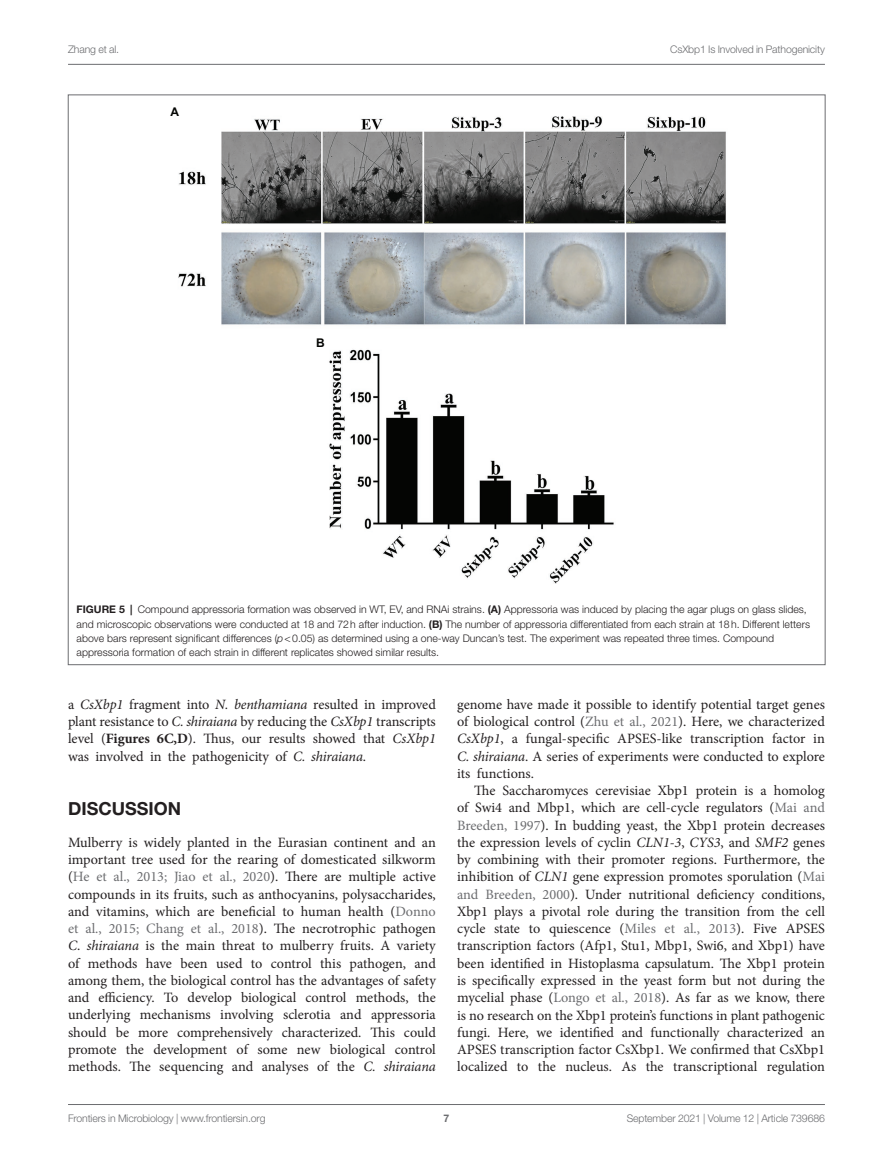
<style>
.page{position:relative;width:893px;height:1170px;background:#fff}
.page>*{position:absolute;margin:0;border:0;box-sizing:border-box;transform-origin:0 0}
.HEAD_1{font:700 18px "Helvetica Neue LT Std";color:#231f20}
.TEXT_FLUSH{font:14.25px/17.2px "Minion Pro";letter-spacing:-.005em;color:#231f20;text-align:justify}
.TEXT{font:14.25px/17.2px "Minion Pro";color:#231f20;text-align:justify}
.t1{font:700 12px "Arial";color:#040503}
.FIG_LEG{font:300 10.5px/14.2px "Helvetica Neue LT Std";color:#231f20}
.t2{font:300 10.5px "Helvetica Neue LT Std";letter-spacing:-.015em;color:#6c6d70}
.t3{font:700 10.5px "Helvetica Neue LT Std";color:#6c6d70}
.s1{font-weight:700}
.s2{font-style:italic}
.s3{color:#6c6d70}
</style>
<div class="page">
<hr style="left:68px;top:64px;width:757px;height:1px;background:#6c6d70">
<hr style="left:68px;top:1104px;width:757px;height:1px;background:#6c6d70">
<img style="left:178px;top:116px;width:548px;height:468px">
<p class="t2" style="left:68px;top:42px;width:53px">Zhang et al.</p>
<p class="t2" style="left:670px;top:42px;width:156px">CsXbp1 Is Involved in Pathogenicity</p>
<p class="t1" style="left:171px;top:103px;width:10px">A</p>
<p class="t1" style="left:316px;top:334px;width:10px">B</p>
<p class="FIG_LEG" style="left:77px;top:602px;width:735px"><span class="s1">FIGURE 5 |</span> Compound appressoria formation was observed in WT, EV, and RNAi strains. <span class="s1">(A)</span> Appressoria was induced by placing the agar plugs on glass slides, and microscopic observations were conducted at 18 and 72h after induction. <span class="s1">(B)</span> The number of appressoria differentiated from each strain at 18h. Different letters above bars represent significant differences (<span class="s2">p</span>&lt;0.05) as determined using a one-way Duncan’s test. The experiment was repeated three times. Compound appressoria formation of each strain in different replicates showed similar results.</p>
<p class="TEXT_FLUSH" style="left:68px;top:695px;width:369px">a <span class="s2">CsXbp1</span> fragment into <span class="s2">N. benthamiana</span> resulted in improved plant resistance to <span class="s2">C. shiraiana</span> by reducing the <span class="s2">CsXbp1</span> transcripts level (<span class="s1">Figures 6C,D</span>). Thus, our results showed that <span class="s2">CsXbp1 </span>was involved in the pathogenicity of <span class="s2">C. shiraiana</span>.</p>
<p class="HEAD_1" style="left:68px;top:797px;width:115px">DISCUSSION</p>
<p class="TEXT_FLUSH" style="left:68px;top:833px;width:369px">Mulberry is widely planted in the Eurasian continent and an important tree used for the rearing of domesticated silkworm (<span class="s3">He et al., 2013; Jiao et al., 2020</span>). There are multiple active compounds in its fruits, such as anthocyanins, polysaccharides, and vitamins, which are beneficial to human health (<span class="s3">Donno et al., 2015; Chang et al., 2018</span>). The necrotrophic pathogen <span class="s2">C</span>. <span class="s2">shiraiana</span> is the main threat to mulberry fruits. A variety of methods have been used to control this pathogen, and among them, the biological control has the advantages of safety and efficiency. To develop biological control methods, the underlying mechanisms involving sclerotia and appressoria should be more comprehensively characterized. This could promote the development of some new biological control methods. The sequencing and analyses of the <span class="s2">C. shiraiana</span></p>
<p class="TEXT_FLUSH" style="left:457px;top:695px;width:369px">genome have made it possible to identify potential target genes of biological control (<span class="s3">Zhu et al., 2021</span>). Here, we characterized <span class="s2">CsXbp1</span>, a fungal-specific APSES-like transcription factor in <span class="s2">C. shiraiana</span>. A series of experiments were conducted to explore its functions.</p>
<p class="TEXT" style="left:457px;top:782px;width:369px;text-indent:17px">The Saccharomyces cerevisiae Xbp1 protein is a homolog of Swi4 and Mbp1, which are cell-cycle regulators (<span class="s3">Mai and Breeden, 1997</span>). In budding yeast, the Xbp1 protein decreases the expression levels of cyclin <span class="s2">CLN1-3</span>, <span class="s2">CYS3</span>, and <span class="s2">SMF2</span> genes by combining with their promoter regions. Furthermore, the inhibition of <span class="s2">CLN1</span> gene expression promotes sporulation (<span class="s3">Mai and Breeden, 2000</span>). Under nutritional deficiency conditions, Xbp1 plays a pivotal role during the transition from the cell cycle state to quiescence (<span class="s3">Miles et al., 2013</span>). Five APSES transcription factors (Afp1, Stu1, Mbp1, Swi6, and Xbp1) have been identified in Histoplasma capsulatum. The Xbp1 protein is specifically expressed in the yeast form but not during the mycelial phase (<span class="s3">Longo et al., 2018</span>). As far as we know, there is no research on the Xbp1 protein’s functions in plant pathogenic fungi. Here, we identified and functionally characterized an APSES transcription factor CsXbp1. We confirmed that CsXbp1 localized to the nucleus. As the transcriptional regulation</p>
<p class="t2" style="left:68px;top:1111px;width:199px">Frontiers in Microbiology | www.frontiersin.org</p>
<p class="t3" style="left:444px;top:1111px;width:7px">7</p>
<p class="t2" style="left:627px;top:1111px;width:200px">September 2021 | Volume 12 | Article 739686</p>
</div>
